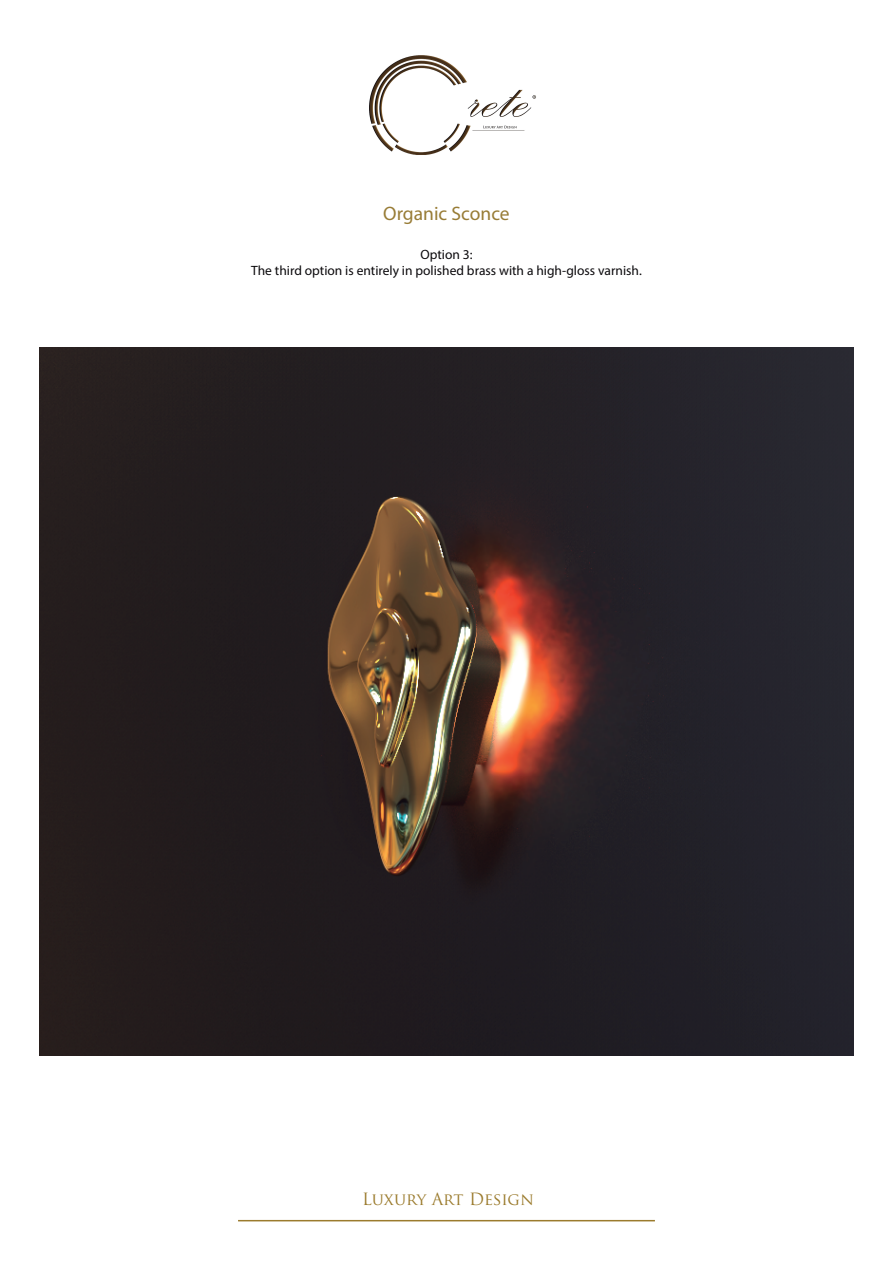
<style>
.page{position:relative;width:893px;height:1263px;background:#fff}
.page>*{position:absolute;margin:0;border:0;box-sizing:border-box;transform-origin:0 0}
.t1{font:19.5px "Myriad Pro";color:#987c36}
.t2{font:16.5px "Trajan Pro";letter-spacing:-.005em;color:#9b7b2d}
.t3{font:13.5px/16.2px "Myriad Pro";color:#0b090c;text-align:center}
</style>
<div class="page">
<hr style="left:238px;top:1220px;width:417px;height:1px;background:#9b7b2d">
<img style="left:369px;top:55px;width:167px;height:100px">
<img style="left:40px;top:348px;width:813px;height:708px">
<h1 class="t1" style="left:383px;top:201px;width:128px">Organic Sconce</h1>
<p class="t3" style="left:251px;top:246px;width:392px">Option 3:<br>The third option is entirely in polished brass with a high-gloss varnish.</p>
<p class="t2" style="left:362px;top:1189px;width:173px">Luxury Art Design</p>
</div>
